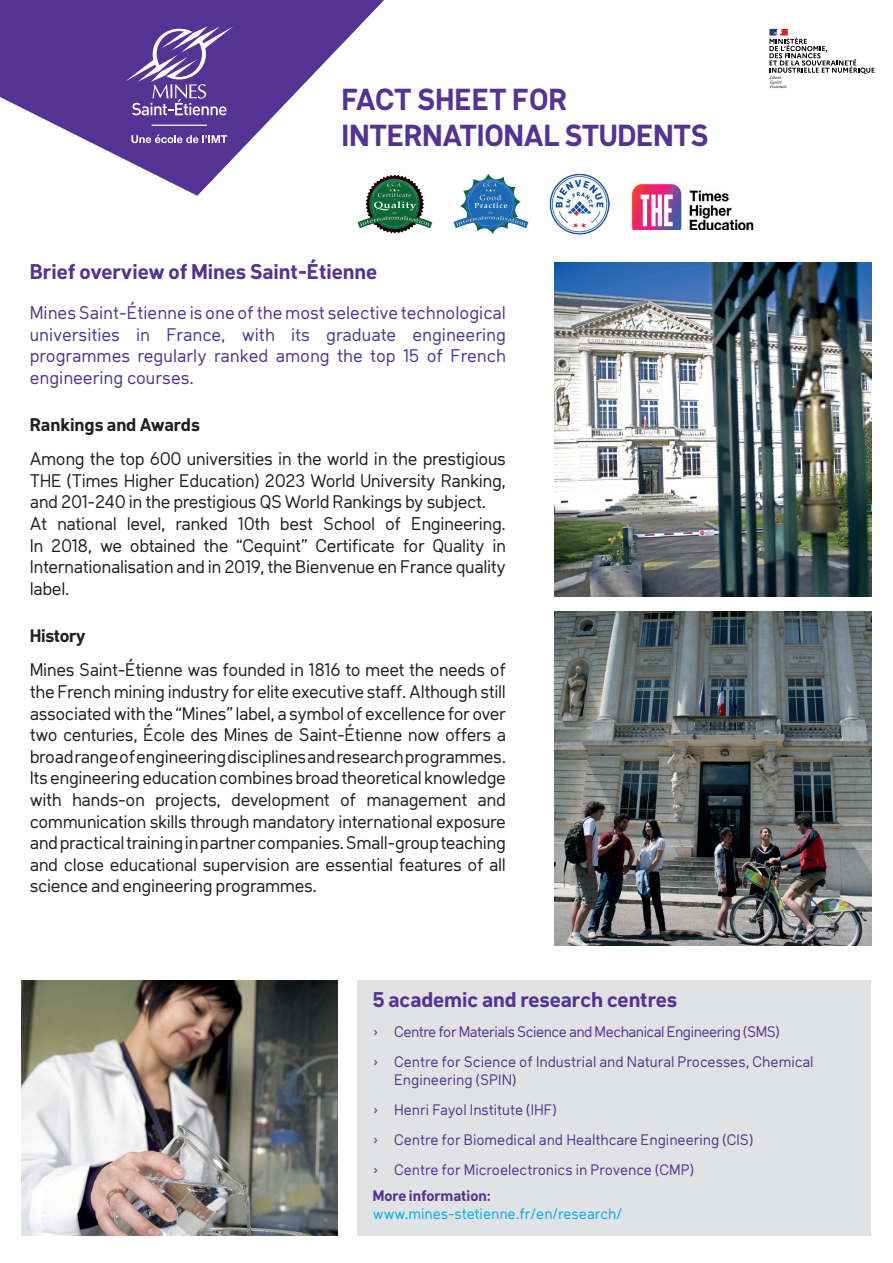
<style>
.page{position:relative;width:893px;height:1263px;background:#fff}
.page>*{position:absolute;margin:0;border:0;box-sizing:border-box;transform-origin:0 0}
.t1{font:700 30px/36px "Klima";letter-spacing:-.01em;color:#553394}
.t2{font:700 21px "Klima";color:#553394}
.t3{font:18px/21.6px "Klima";letter-spacing:-.02em;color:#231f20}
.t4{font:18px/21.6px "Klima";color:#553394;text-align:justify}
.t5{font:700 18px "Klima";color:#231f20}
.t6{font:700 18px "Klima";letter-spacing:-.02em;color:#231f20}
.t7{font:15px/30px "Klima";color:#553394}
.t8{font:15px/30px "Klima";letter-spacing:-.025em;color:#553394}
.t9{font:15px "Klima";color:#00aeef}
.t10{font:700 15px "Klima";color:#553394}
</style>
<div class="page">
<svg style="left:0;top:0;width:384px;height:196px;fill:#553394"></svg>
<div style="left:357px;top:980px;width:514px;height:255px;background:#e1e2e4"></div>
<img style="left:555px;top:611px;width:316px;height:334px">
<img style="left:555px;top:263px;width:316px;height:334px">
<img style="left:21px;top:980px;width:316px;height:255px">
<svg style="left:769px;top:29px;width:105px;height:59px"></svg>
<hr style="left:152px;top:125px;width:55px;height:1px;background:#fff">
<svg style="left:125px;top:26px;width:108px;height:89px;background:#755aa8"></svg>
<svg style="left:131px;top:134px;width:96px;height:9px"></svg>
<img style="left:549px;top:174px;width:60px;height:60px">
<img style="left:453px;top:174px;width:75px;height:60px">
<img style="left:357px;top:174px;width:75px;height:59px">
<img style="left:631px;top:184px;width:123px;height:46px">
<h1 class="t1" style="left:342px;top:79px;width:369px">FACT SHEET FOR<br>INTERNATIONAL STUDENTS</h1>
<p class="t2" style="left:30px;top:255px;width:349px">Brief overview of Mines Saint-Étienne</p>
<p class="t4" style="left:30px;top:301px;width:478px">Mines Saint-Étienne is one of the most selective technological universities in France, with its graduate engineering programmes regularly ranked among the top 15 of French engineering courses.</p>
<p class="t5" style="left:30px;top:411px;width:172px">Rankings and Awards</p>
<p class="t3" style="left:30px;top:447px;width:478px">Among the top 600 universities in the world in the prestigious THE (Times Higher Education) 2023 World University Ranking, and 201-240 in the prestigious QS World Rankings by subject.<br>At national level, ranked 10th best School of Engineering.<br>In 2018, we obtained the “Cequint” Certificate for Quality in Internationalisation and in 2019, the Bienvenue en France quality label.</p>
<p class="t6" style="left:30px;top:622px;width:58px">History</p>
<p class="t3" style="left:30px;top:658px;width:478px;text-align:justify">Mines Saint-Étienne was founded in 1816 to meet the needs of the French mining industry for elite executive staff. Although still associated with the “Mines” label, a symbol of excellence for over two centuries, École des Mines de Saint-Étienne now offers a broad range of engineering disciplines and research programmes.<br>Its engineering education combines broad theoretical knowledge with hands-on projects, development of management and communication skills through mandatory international exposure and practical training in partner companies. Small-group teaching and close educational supervision are essential features of all science and engineering programmes.</p>
<p class="t2" style="left:373px;top:983px;width:306px">5 academic and research centres</p>
<p class="t8" style="left:373px;top:1016px;width:442px">› Centre for Materials Science and Mechanical Engineering (SMS)<br>› Centre for Science of Industrial and Natural Processes, Chemical</p>
<p class="t7" style="left:373px;top:1064px;width:382px;text-indent:21px">Engineering (SPIN)<br>› Henri Fayol Institute (IHF)<br>› Centre for Biomedical and Healthcare Engineering (CIS) › Centre for Microelectronics in Provence (CMP)</p>
<p class="t10" style="left:373px;top:1184px;width:120px">More information:</p>
<p class="t9" style="left:373px;top:1202px;width:251px">www.mines-stetienne.fr/en/research/</p>
</div>
